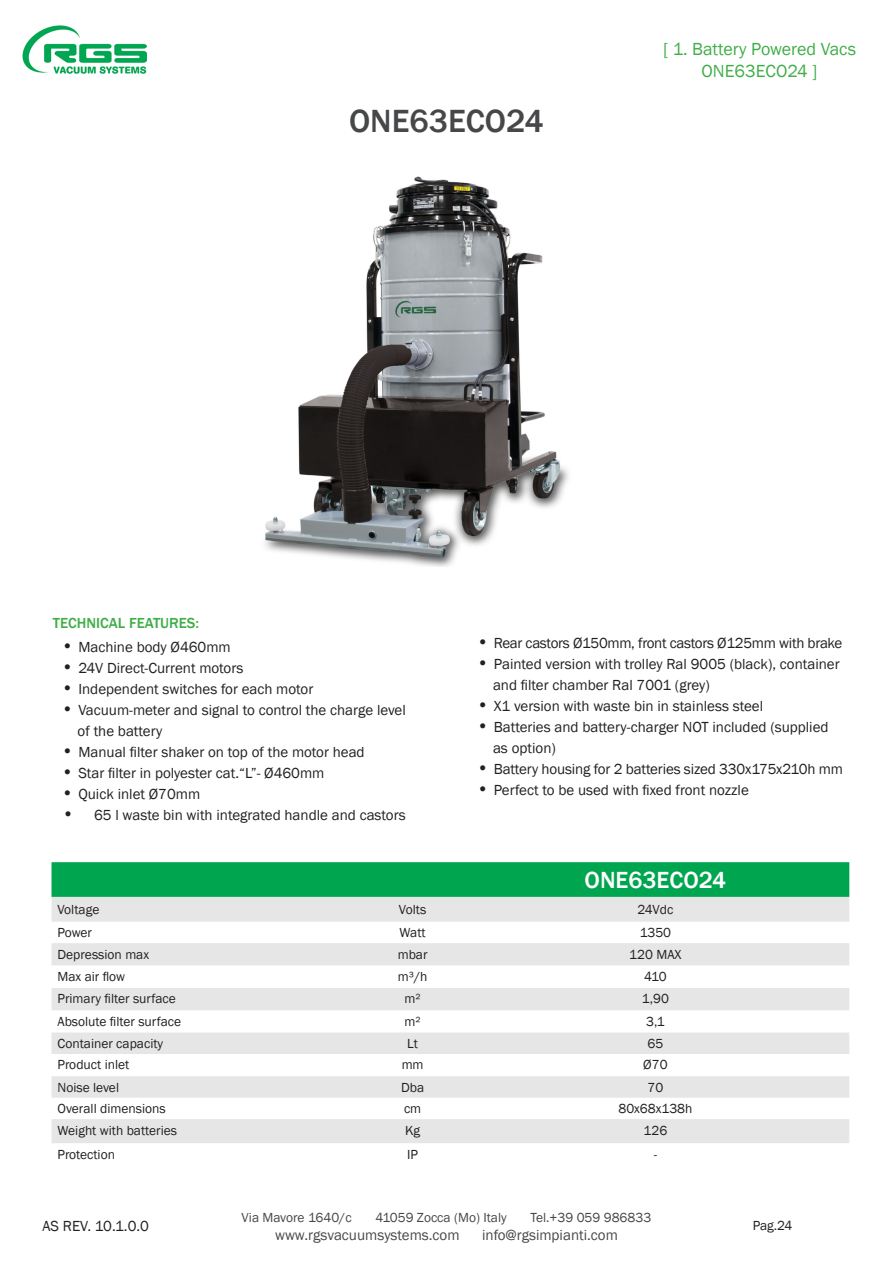
<style>
.page{position:relative;width:893px;height:1263px;background:#fff}
.page>*{position:absolute;margin:0;border:0;box-sizing:border-box;transform-origin:0 0}
.t1{font:500 33px "Franklin Gothic";color:#464748}
.t2{font:500 24px "Franklin Gothic";color:#fff}
.t3{font:18px/21.8px "Franklin Gothic";color:#40ae49;text-align:center}
.t4{font:15px/21px "Franklin Gothic";color:#231f20}
.t5{font:15px "Franklin Gothic";letter-spacing:-.02em;color:#231f20}
.t6{font:15px "Franklin Gothic";color:#464748}
.t7{font:500 15px "Franklin Gothic";color:#40ae49}
.t8{font:13.5px "Franklin Gothic";color:#231f20}
.t9{font:13.5px "Franklin Gothic";color:#464748}
.s1{font-size:18px}
</style>
<div class="page">
<img style="left:22px;top:25px;width:125px;height:49px">
<div style="left:52px;top:862px;width:797px;height:35px;background:#00a54f"></div>
<svg style="left:52px;top:897px;width:797px;height:246px;fill:#e6e6e6"></svg>
<img style="left:265px;top:176px;width:304px;height:390px">
<h1 class="t1" style="left:349px;top:101px;width:196px">ONE63ECO24</h1>
<p class="t3" style="left:663px;top:39px;width:194px">[ 1. Battery Powered Vacs<br>ONE63ECO24 ]</p>
<p class="t7" style="left:53px;top:614px;width:148px">TECHNICAL FEATURES:</p>
<p class="t4" style="left:61px;top:637px;width:171px"><span class="s1">•</span> Machine body Ø460mm</p>
<p class="t4" style="left:61px;top:658px;width:184px"><span class="s1">•</span> 24V Direct-Current motors</p>
<p class="t4" style="left:61px;top:679px;width:253px"><span class="s1">•</span> Independent switches for each motor</p>
<p class="t4" style="left:78px;top:700px;width:330px;text-indent:-16px"><span class="s1">•</span> Vacuum-meter and signal to control the charge level of the battery</p>
<p class="t4" style="left:61px;top:742px;width:305px"><span class="s1">•</span> Manual filter shaker on top of the motor head</p>
<p class="t4" style="left:61px;top:763px;width:265px"><span class="s1">•</span> Star filter in polyester cat.“L”- Ø460mm</p>
<p class="t4" style="left:61px;top:784px;width:140px"><span class="s1">•</span> Quick inlet Ø70mm</p>
<p class="t4" style="left:62px;top:805px;width:345px"><span class="s1">•</span> 65 l waste bin with integrated handle and castors</p>
<p class="t5" style="left:477px;top:634px;width:367px"><span class="s1">•</span> Rear castors Ø150mm, front castors Ø125mm with brake</p>
<p class="t4" style="left:493px;top:654px;width:348px;text-indent:-16px"><span class="s1">•</span> Painted version with trolley Ral 9005 (black), container and filter chamber Ral 7001 (grey)</p>
<p class="t4" style="left:477px;top:696px;width:288px"><span class="s1">•</span> X1 version with waste bin in stainless steel</p>
<p class="t4" style="left:493px;top:717px;width:337px;text-indent:-16px"><span class="s1">•</span> Batteries and battery-charger NOT included (supplied as option)</p>
<p class="t4" style="left:477px;top:759px;width:368px"><span class="s1">•</span> Battery housing for 2 batteries sized 330x175x210h mm</p>
<p class="t4" style="left:477px;top:780px;width:274px"><span class="s1">•</span> Perfect to be used with fixed front nozzle</p>
<h2 class="t2" style="left:584px;top:865px;width:143px">ONE63ECO24</h2>
<p class="t8" style="left:58px;top:901px;width:43px">Voltage</p>
<p class="t8" style="left:399px;top:901px;width:29px">Volts</p>
<p class="t8" style="left:637px;top:901px;width:38px">24Vdc</p>
<p class="t8" style="left:58px;top:924px;width:36px">Power</p>
<p class="t8" style="left:400px;top:924px;width:28px">Watt</p>
<p class="t8" style="left:640px;top:924px;width:33px">1350</p>
<p class="t8" style="left:58px;top:946px;width:93px">Depression max</p>
<p class="t8" style="left:398px;top:946px;width:31px">mbar</p>
<p class="t8" style="left:629px;top:946px;width:54px">120 MAX</p>
<p class="t8" style="left:58px;top:968px;width:69px">Max air flow</p>
<p class="t8" style="left:398px;top:968px;width:31px">m³/h</p>
<p class="t8" style="left:644px;top:968px;width:24px">410</p>
<p class="t8" style="left:58px;top:990px;width:120px">Primary filter surface</p>
<p class="t8" style="left:405px;top:990px;width:18px">m²</p>
<p class="t8" style="left:642px;top:990px;width:29px">1,90</p>
<p class="t8" style="left:58px;top:1013px;width:125px">Absolute filter surface</p>
<p class="t8" style="left:405px;top:1013px;width:18px">m²</p>
<p class="t8" style="left:646px;top:1013px;width:20px">3,1</p>
<p class="t8" style="left:58px;top:1035px;width:107px">Container capacity</p>
<p class="t8" style="left:407px;top:1035px;width:12px">Lt</p>
<p class="t8" style="left:647px;top:1035px;width:17px">65</p>
<p class="t8" style="left:58px;top:1056px;width:73px">Product inlet</p>
<p class="t8" style="left:402px;top:1056px;width:23px">mm</p>
<p class="t8" style="left:643px;top:1056px;width:26px">Ø70</p>
<p class="t8" style="left:58px;top:1079px;width:63px">Noise level</p>
<p class="t8" style="left:401px;top:1079px;width:25px">Dba</p>
<p class="t8" style="left:647px;top:1079px;width:17px">70</p>
<p class="t8" style="left:58px;top:1100px;width:110px">Overall dimensions</p>
<p class="t8" style="left:404px;top:1100px;width:19px">cm</p>
<p class="t8" style="left:618px;top:1100px;width:76px">80x68x138h</p>
<p class="t8" style="left:58px;top:1122px;width:121px">Weight with batteries</p>
<p class="t8" style="left:405px;top:1122px;width:17px">Kg</p>
<p class="t8" style="left:644px;top:1122px;width:25px">126</p>
<p class="t8" style="left:58px;top:1146px;width:59px">Protection</p>
<p class="t8" style="left:407px;top:1146px;width:12px">IP</p>
<p class="t8" style="left:654px;top:1146px;width:5px">-</p>
<p class="t9" style="left:242px;top:1209px;width:112px">Via Mavore 1640/c</p>
<p class="t9" style="left:375px;top:1209px;width:133px">41059 Zocca (Mo) Italy</p>
<p class="t9" style="left:530px;top:1209px;width:122px">Tel.+39 059 986833</p>
<p class="t6" style="left:275px;top:1226px;width:186px">www.rgsvacuumsystems.com</p>
<p class="t6" style="left:482px;top:1226px;width:137px">info@rgsimpianti.com</p>
<p class="t4" style="left:43px;top:1216px;width:108px">AS REV. 10.1.0.0</p>
<p class="t8" style="left:753px;top:1217px;width:41px">Pag.24</p>
</div>
